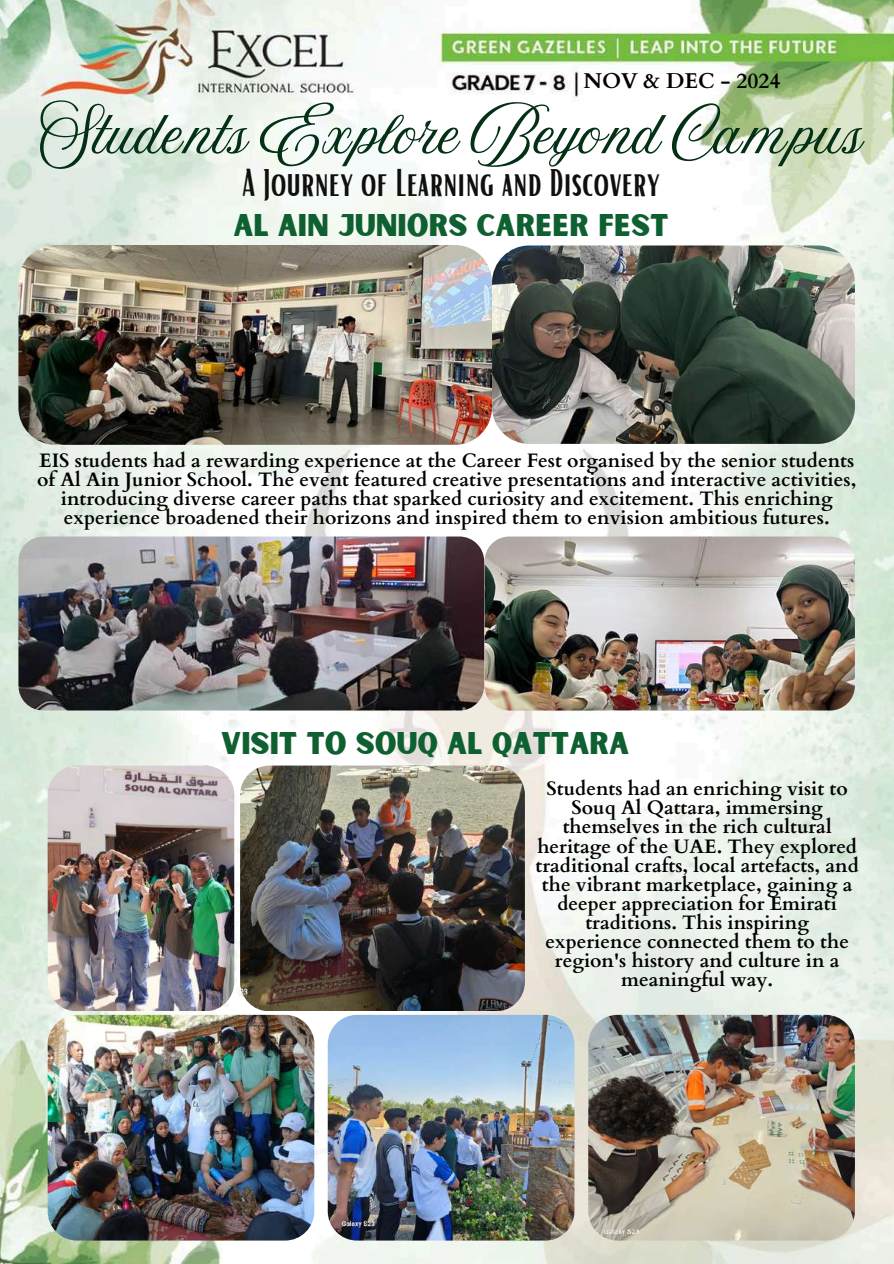
<style>
.page{position:relative;width:894px;height:1264px;background:#fff}
.page>*{position:absolute;margin:0;border:0;box-sizing:border-box;transform-origin:0 0}
.t1{font:51px "Amoresa";color:#043016}
.t2{font:37.5px "Bright";color:#100f0d}
.t3{font:30px "Sunborn Sans One";color:#0f6030}
.t4{font:700 21.45px "Cardo";color:#000}
.t5{font:700 19.5px/19.2px "Cardo";color:#000;text-align:center}
</style>
<div class="page">
<img style="left:0;top:0;width:893px;height:1263px">
<img style="left:18px;top:245px;width:474px;height:200px;border-radius:37px">
<img style="left:484px;top:536px;width:370px;height:174px;border-radius:25px">
<img style="left:492px;top:245px;width:362px;height:198px;border-radius:37px">
<img style="left:48px;top:1014px;width:266px;height:226px;border-radius:29px">
<img style="left:48px;top:765px;width:186px;height:245px;border-radius:29px">
<img style="left:588px;top:1014px;width:266px;height:226px;border-radius:29px">
<img style="left:327px;top:1014px;width:247px;height:226px;border-radius:29px">
<img style="left:240px;top:765px;width:284px;height:245px;border-radius:29px">
<img style="left:18px;top:536px;width:466px;height:174px;border-radius:25px">
<p class="t4" style="left:583px;top:67px;width:198px">NOV &amp; DEC - 2024</p>
<h1 class="t1" style="left:40px;top:106px;width:823px">Students Explore Beyond Campus</h1>
<h2 class="t2" style="left:242px;top:158px;width:419px">A Journey of Learning and Discovery</h2>
<h3 class="t3" style="left:233px;top:206px;width:437px">AL AIN JUNIORS CAREER FEST</h3>
<p class="t5" style="left:37px;top:451px;width:820px">EIS students had a rewarding experience at the Career Fest organised by the senior students of Al Ain Junior School. The event featured creative presentations and interactive activities, introducing diverse career paths that sparked curiosity and excitement. This enriching experience broadened their horizons and inspired them to envision ambitious futures.</p>
<h3 class="t3" style="left:221px;top:723px;width:409px">VISIT TO SOUQ AL QATTARA</h3>
<p class="t5" style="left:535px;top:779px;width:325px">Students had an enriching visit to<br>Souq Al Qattara, immersing themselves in the rich cultural heritage of the UAE. They explored traditional crafts, local artefacts, and the vibrant marketplace, gaining a deeper appreciation for Emirati traditions. This inspiring experience connected them to the region's history and culture in a meaningful way.</p>
</div>
